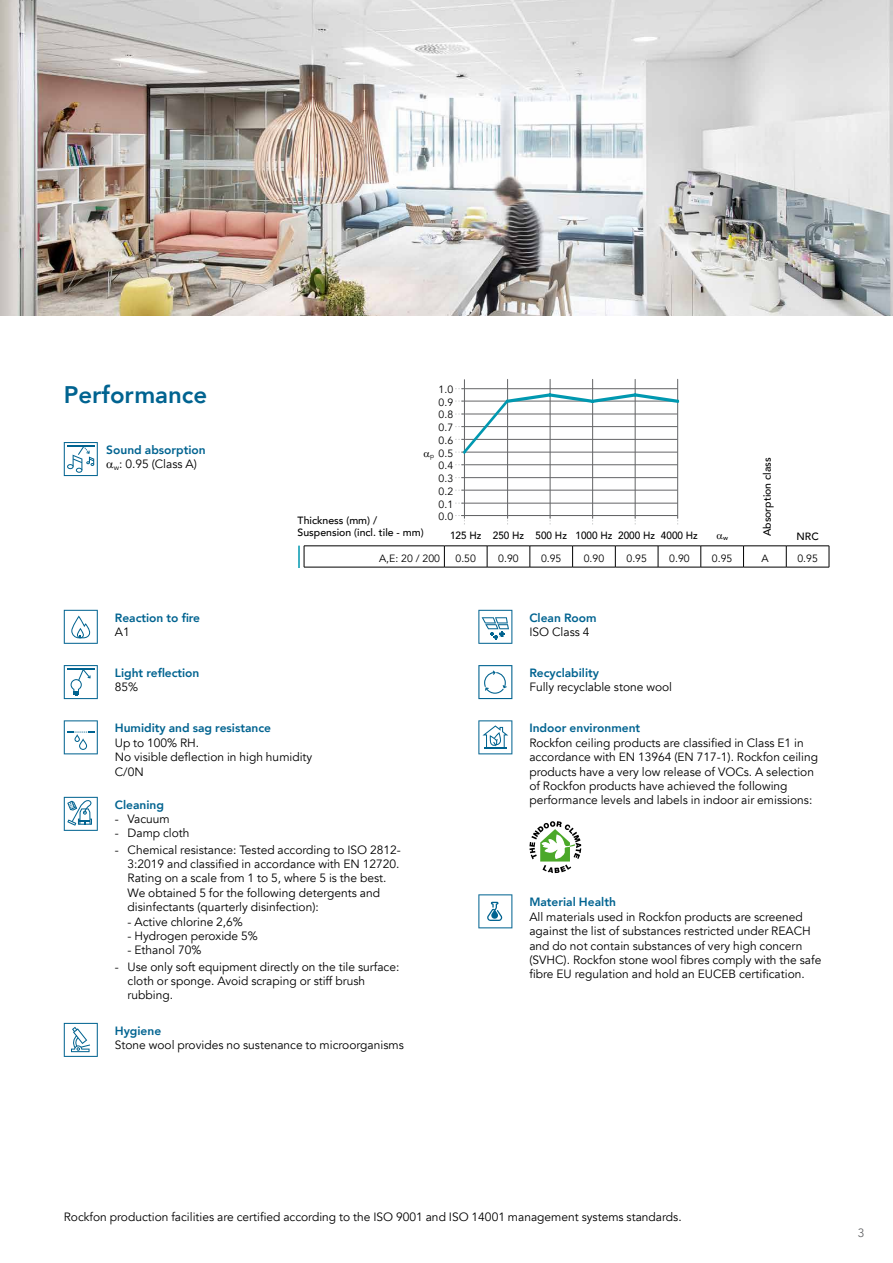
<style>
.page{position:relative;width:893px;height:1263px;background:#fff}
.page>*{position:absolute;margin:0;border:0;box-sizing:border-box;transform-origin:0 0}
.t1{font:127.35px "Chartwell Lines 50";color:#0098b0;scale:.67 1}
.t2{font:800 24px "Avenir";color:#006390}
.t3{font:12px/14.4px "Avenir";color:#000}
.t4{font:800 12px/14.4px "Avenir";color:#006390;text-align:center}
.t5{font:12px "Avenir";color:#646567}
.t6{font:10.5px/12.8px "Avenir";color:#000;text-align:justify}
.t7{font:500 10.5px/12.6px "Avenir";color:#000}
.t8{font:500 10.5px "Avenir";color:#000;scale:.95 1}
.t9{font:500 6.45px "Avenir";color:#000}
.t10{font:6.45px "Avenir";color:#000}
.s1{font-weight:400;color:#000}
</style>
<div class="page">
<img style="left:0;top:0;width:893px;height:316px">
<svg style="left:64px;top:442px;width:34px;height:34px"></svg>
<svg style="left:304px;top:547px;width:1px;height:20px"></svg>
<svg style="left:444px;top:547px;width:1px;height:20px"></svg>
<svg style="left:487px;top:547px;width:1px;height:20px"></svg>
<svg style="left:530px;top:547px;width:1px;height:20px"></svg>
<svg style="left:572px;top:547px;width:1px;height:20px"></svg>
<svg style="left:615px;top:547px;width:1px;height:20px"></svg>
<svg style="left:658px;top:547px;width:1px;height:20px"></svg>
<svg style="left:700px;top:547px;width:1px;height:20px"></svg>
<svg style="left:743px;top:547px;width:1px;height:20px"></svg>
<svg style="left:786px;top:547px;width:1px;height:20px"></svg>
<svg style="left:829px;top:546px;width:1px;height:21px"></svg>
<hr style="left:304px;top:567px;width:140px;height:1px;background:#000">
<hr style="left:444px;top:567px;width:43px;height:1px;background:#000">
<hr style="left:487px;top:567px;width:43px;height:1px;background:#000">
<hr style="left:530px;top:567px;width:43px;height:1px;background:#000">
<hr style="left:573px;top:567px;width:42px;height:1px;background:#000">
<hr style="left:615px;top:567px;width:43px;height:1px;background:#000">
<hr style="left:658px;top:567px;width:43px;height:1px;background:#000">
<hr style="left:701px;top:567px;width:42px;height:1px;background:#000">
<hr style="left:743px;top:567px;width:43px;height:1px;background:#000">
<hr style="left:786px;top:567px;width:43px;height:1px;background:#000">
<hr style="left:304px;top:546px;width:140px;height:1px;background:#000">
<hr style="left:444px;top:546px;width:43px;height:1px;background:#000">
<hr style="left:487px;top:546px;width:43px;height:1px;background:#000">
<hr style="left:530px;top:546px;width:43px;height:1px;background:#000">
<hr style="left:573px;top:546px;width:42px;height:1px;background:#000">
<hr style="left:615px;top:546px;width:43px;height:1px;background:#000">
<hr style="left:658px;top:546px;width:43px;height:1px;background:#000">
<hr style="left:701px;top:546px;width:42px;height:1px;background:#000">
<hr style="left:743px;top:546px;width:43px;height:1px;background:#000">
<hr style="left:786px;top:546px;width:43px;height:1px;background:#000">
<hr style="left:298px;top:546px;width:2px;height:21px;background:#0098b0">
<svg style="left:455px;top:515px;width:10px;height:10px"></svg>
<hr style="left:461px;top:388px;width:217px;height:1px;background:#646567">
<hr style="left:461px;top:490px;width:216px;height:1px;background:#646567">
<hr style="left:461px;top:414px;width:216px;height:1px;background:#646567">
<hr style="left:461px;top:439px;width:216px;height:1px;background:#646567">
<hr style="left:461px;top:464px;width:216px;height:1px;background:#646567">
<hr style="left:507px;top:379px;width:1px;height:139px;background:#646567">
<hr style="left:550px;top:379px;width:1px;height:139px;background:#646567">
<hr style="left:592px;top:379px;width:1px;height:139px;background:#646567">
<hr style="left:635px;top:379px;width:1px;height:139px;background:#646567">
<hr style="left:677px;top:379px;width:1px;height:139px;background:#646567">
<hr style="left:461px;top:503px;width:217px;height:1px;background:#646567">
<hr style="left:461px;top:477px;width:217px;height:1px;background:#646567">
<hr style="left:461px;top:452px;width:217px;height:1px;background:#646567">
<hr style="left:461px;top:426px;width:217px;height:1px;background:#646567">
<hr style="left:461px;top:401px;width:217px;height:1px;background:#646567">
<hr style="left:464px;top:379px;width:1px;height:139px;background:#646567">
<hr style="left:461px;top:515px;width:217px;height:1px;background:#646567">
<svg style="left:64px;top:610px;width:34px;height:34px"></svg>
<svg style="left:64px;top:665px;width:34px;height:34px"></svg>
<svg style="left:64px;top:720px;width:34px;height:34px"></svg>
<svg style="left:64px;top:797px;width:34px;height:34px"></svg>
<svg style="left:64px;top:1023px;width:34px;height:34px"></svg>
<svg style="left:478px;top:610px;width:34px;height:34px"></svg>
<svg style="left:478px;top:665px;width:34px;height:34px"></svg>
<svg style="left:478px;top:720px;width:34px;height:34px"></svg>
<svg style="left:529px;top:821px;width:52px;height:52px"></svg>
<svg style="left:478px;top:894px;width:34px;height:34px"></svg>
<h2 class="t2" style="left:64px;top:376px;width:145px">Performance</h2>
<p class="t4" style="left:106px;top:443px;width:101px">Sound absorption <sub>w</sub><span class="s1">: 0.95 (Class A)</span></p>
<p class="t6" style="left:439px;top:383px;width:16px">1.0<br>0.9<br>0.8<br>0.7<br>0.6<br>0.5<br>0.4<br>0.3<br>0.2<br>0.1<br>0.0</p>
<h1 class="t1" style="left:464px;top:387px;width:324px">50+90+95+90+95+90</h1>
<p class="t10" style="left:430px;top:452px;width:5px">p</p>
<p class="t7" style="left:760px;top:536px;width:80px;rotate:-90deg">Absorption class</p>
<p class="t7" style="left:298px;top:513px;width:128px">Thickness (mm) /<br>Suspension (incl. tile - mm)</p>
<p class="t8" style="left:450px;top:526px;width:262px">125 Hz 250 Hz 500 Hz 1000 Hz 2000 Hz 4000 Hz</p>
<p class="t9" style="left:723px;top:532px;width:6px">w</p>
<p class="t7" style="left:796px;top:530px;width:24px">NRC</p>
<p class="t6" style="left:379px;top:552px;width:63px">A,E: 20 / 200</p>
<p class="t6" style="left:456px;top:552px;width:22px">0.50</p>
<p class="t6" style="left:498px;top:552px;width:22px">0.90</p>
<p class="t6" style="left:541px;top:552px;width:22px">0.95</p>
<p class="t6" style="left:584px;top:552px;width:22px">0.90</p>
<p class="t6" style="left:626px;top:552px;width:22px">0.95</p>
<p class="t6" style="left:669px;top:552px;width:22px">0.90</p>
<p class="t6" style="left:712px;top:552px;width:22px">0.95</p>
<p class="t6" style="left:761px;top:552px;width:9px">A</p>
<p class="t6" style="left:797px;top:552px;width:22px">0.95</p>
<p class="t4" style="left:115px;top:610px;width:87px">Reaction to fire</p>
<p class="t3" style="left:115px;top:625px;width:16px">A1</p>
<p class="t4" style="left:115px;top:666px;width:86px">Light reflection</p>
<p class="t3" style="left:115px;top:680px;width:25px">85%</p>
<p class="t4" style="left:115px;top:721px;width:158px">Humidity and sag resistance</p>
<p class="t3" style="left:115px;top:736px;width:199px">Up to 100% RH.<br>No visible deflection in high humidity<br>C/0N</p>
<p class="t4" style="left:115px;top:797px;width:51px">Cleaning</p>
<p class="t3" style="left:115px;top:812px;width:57px">- Vacuum</p>
<p class="t3" style="left:115px;top:826px;width:76px">- Damp cloth</p>
<p class="t3" style="left:128px;top:842px;width:275px;text-indent:-13px">- Chemical resistance: Tested according to ISO 2812- 3:2019 and classified in accordance with EN 12720.<br>Rating on a scale from 1 to 5, where 5 is the best.<br>We obtained 5 for the following detergents and disinfectants (quarterly disinfection):</p>
<p class="t3" style="left:128px;top:914px;width:117px">- Active chlorine 2,6%</p>
<p class="t3" style="left:128px;top:929px;width:132px">- Hydrogen peroxide 5%</p>
<p class="t3" style="left:128px;top:943px;width:75px">- Ethanol 70%</p>
<p class="t3" style="left:128px;top:959px;width:273px;text-indent:-13px">- Use only soft equipment directly on the tile surface: cloth or sponge. Avoid scraping or stiff brush rubbing.</p>
<p class="t4" style="left:115px;top:1023px;width:48px">Hygiene</p>
<p class="t3" style="left:115px;top:1038px;width:290px">Stone wool provides no sustenance to microorganisms</p>
<p class="t4" style="left:529px;top:610px;width:69px">Clean Room</p>
<p class="t3" style="left:529px;top:625px;width:62px">ISO Class 4</p>
<p class="t4" style="left:529px;top:666px;width:71px">Recyclability</p>
<p class="t3" style="left:529px;top:680px;width:144px">Fully recyclable stone wool</p>
<p class="t4" style="left:529px;top:721px;width:112px">Indoor environment</p>
<p class="t3" style="left:529px;top:736px;width:290px">Rockfon ceiling products are classified in Class E1 in accordance with EN 13964 (EN 717-1). Rockfon ceiling products have a very low release of VOCs. A selection of Rockfon products have achieved the following performance levels and labels in indoor air emissions:</p>
<p class="t4" style="left:529px;top:895px;width:88px">Material Health</p>
<p class="t3" style="left:529px;top:910px;width:293px">All materials used in Rockfon products are screened against the list of substances restricted under REACH and do not contain substances of very high concern (SVHC). Rockfon stone wool fibres comply with the safe fibre EU regulation and hold an EUCEB certification.</p>
<p class="t3" style="left:64px;top:1210px;width:619px">Rockfon production facilities are certified according to the ISO 9001 and ISO 14001 management systems standards.</p>
<p class="t5" style="left:858px;top:1226px;width:8px">3</p>
</div>
